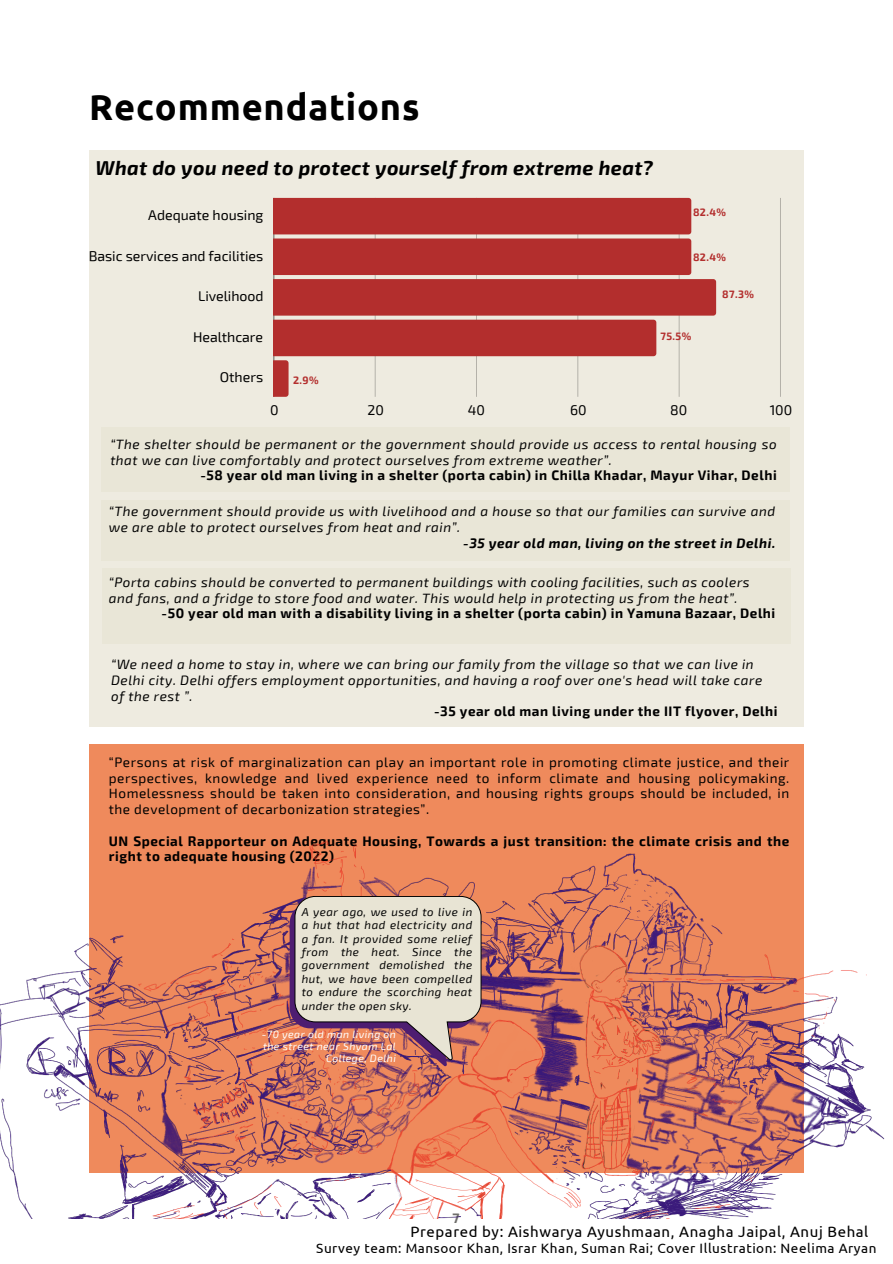
<style>
.page{position:relative;width:893px;height:1264px;background:#fff}
.page>*{position:absolute;margin:0;border:0;box-sizing:border-box;transform-origin:0 0}
.t1{font:700 36.15px "Ubuntu";letter-spacing:.02em;color:#000}
.t2{font:italic 700 19.65px "Exo 2";letter-spacing:.02em;color:#000}
.t3{font:15px "Ubuntu";letter-spacing:.04em;color:#000}
.t4{font:14.1px "Exo 2";color:#000}
.t5{font:italic 13.5px/15.8px "Exo 2";letter-spacing:.04em;color:#000}
.t6{font:700 13.5px/15.8px "Exo 2";letter-spacing:.04em;color:#000}
.t7{font:13.5px/15.8px "Exo 2";letter-spacing:.04em;color:#000;text-align:justify}
.t8{font:13.5px "Ubuntu";letter-spacing:.04em;color:#000}
.t9{font:italic 700 13.5px "Exo 2";letter-spacing:.04em;color:#000}
.t10{font:700 13.5px "Exo 2";color:#6f6e6b}
.t11{font:italic 11.55px/13.4px "Exo 2";letter-spacing:.04em;color:#000;text-align:justify}
.t12{font:italic 10.5px/12.3px "Exo 2";letter-spacing:.04em;color:#fff;text-align:right}
.t13{font:700 10.5px "Exo 2";letter-spacing:.04em;color:#b32e2d}
</style>
<div class="page">
<div style="left:89px;top:151px;width:714px;height:576px;background:#eeebe0"></div>
<hr style="left:780px;top:198px;width:1px;height:199px;background:#000">
<hr style="left:273px;top:198px;width:1px;height:199px;background:#000">
<svg style="left:274px;top:198px;width:442px;height:199px"></svg>
<div style="left:89px;top:744px;width:714px;height:429px;background:#ef8a5c"></div>
<img style="left:0;top:789px;width:885px;height:429px">
<div style="left:102px;top:427px;width:688px;height:64px;background:#e8e4d4"></div>
<div style="left:102px;top:499px;width:688px;height:61px;background:#e8e4d4"></div>
<div style="left:102px;top:568px;width:689px;height:75px;background:#e8e4d4"></div>
<svg style="left:289px;top:896px;width:193px;height:170px"></svg>
<p class="t1" style="left:89px;top:86px;width:332px">Recommendations</p>
<p class="t2" style="left:96px;top:155px;width:559px">What do you need to protect yourself from extreme heat?</p>
<p class="t4" style="left:148px;top:206px;width:117px">Adequate housing</p>
<p class="t4" style="left:89px;top:246px;width:176px">Basic services and facilities</p>
<p class="t4" style="left:198px;top:287px;width:67px">Livelihood</p>
<p class="t4" style="left:193px;top:328px;width:71px">Healthcare</p>
<p class="t4" style="left:220px;top:368px;width:45px">Others</p>
<p class="t13" style="left:293px;top:373px;width:27px">2.9%</p>
<p class="t13" style="left:693px;top:206px;width:35px">82.4%</p>
<p class="t13" style="left:693px;top:250px;width:35px">82.4%</p>
<p class="t13" style="left:722px;top:287px;width:33px">87.3%</p>
<p class="t13" style="left:660px;top:329px;width:32px">75.5%</p>
<p class="t4" style="left:270px;top:401px;width:10px">0</p>
<p class="t4" style="left:367px;top:401px;width:18px">20</p>
<p class="t4" style="left:468px;top:401px;width:19px">40</p>
<p class="t4" style="left:570px;top:401px;width:18px">60</p>
<p class="t4" style="left:670px;top:401px;width:19px">80</p>
<p class="t4" style="left:769px;top:401px;width:24px">100</p>
<p class="t5" style="left:110px;top:435px;width:667px">“The shelter should be permanent or the government should provide us access to rental housing so that we can live comfortably and protect ourselves from extreme weather”.</p>
<p class="t6" style="left:200px;top:467px;width:578px">-58 year old man living in a shelter (porta cabin) in Chilla Khadar, Mayur Vihar, Delhi</p>
<p class="t5" style="left:109px;top:503px;width:667px">“The government should provide us with livelihood and a house so that our families can survive and we are able to protect ourselves from heat and rain”.</p>
<p class="t9" style="left:463px;top:534px;width:313px">-35 year old man, living on the street in Delhi.</p>
<p class="t5" style="left:109px;top:573px;width:642px">“Porta cabins should be converted to permanent buildings with cooling facilities, such as coolers and fans, and a fridge to store food and water. This would help in protecting us from the heat”.</p>
<p class="t6" style="left:162px;top:605px;width:615px">-50 year old man with a disability living in a shelter (porta cabin) in Yamuna Bazaar, Delhi</p>
<p class="t5" style="left:111px;top:656px;width:652px">“We need a home to stay in, where we can bring our family from the village so that we can live in<br>Delhi city. Delhi offers employment opportunities, and having a roof over one's head will take care of the rest ”.</p>
<p class="t6" style="left:434px;top:703px;width:345px">-35 year old man living under the IIT flyover, Delhi</p>
<p class="t7" style="left:109px;top:753px;width:681px">“Persons at risk of marginalization can play an important role in promoting climate justice, and their perspectives, knowledge and lived experience need to inform climate and housing policymaking.<br>Homelessness should be taken into consideration, and housing rights groups should be included, in the development of decarbonization strategies”.</p>
<p class="t6" style="left:109px;top:832px;width:681px">UN Special Rapporteur on Adequate Housing, Towards a just transition: the climate crisis and the right to adequate housing (2022)</p>
<p class="t11" style="left:302px;top:904px;width:172px">A year ago, we used to live in a hut that had electricity and a fan. It provided some relief from the heat. Since the government demolished the hut, we have been compelled to endure the scorching heat under the open sky.</p>
<p class="t12" style="left:262px;top:1027px;width:136px">-70 year old man living on the street near Shyam Lal<br>College, Delhi</p>
<p class="t10" style="left:452px;top:1208px;width:9px">7</p>
<p class="t3" style="left:410px;top:1222px;width:459px">Prepared by: Aishwarya Ayushmaan, Anagha Jaipal, Anuj Behal</p>
<p class="t8" style="left:316px;top:1239px;width:561px">Survey team: Mansoor Khan, Israr Khan, Suman Rai; Cover Illustration: Neelima Aryan</p>
</div>
